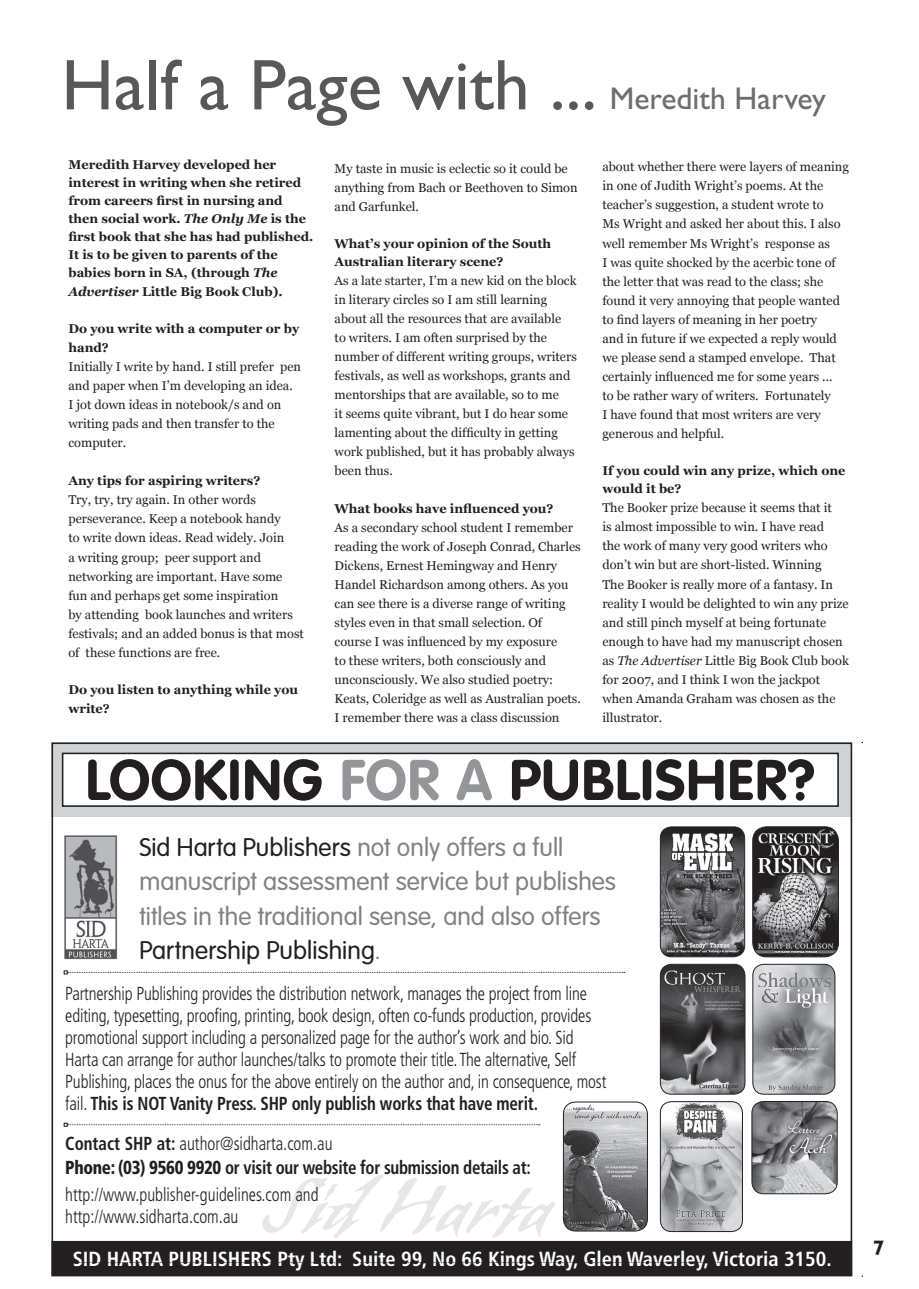
<style>
.page{position:relative;width:919px;height:1289px;background:#fff}
.page>*{position:absolute;margin:0;border:0;box-sizing:border-box;transform-origin:0 0}
.t1{font:72px "Gill Sans";color:#57585a}
.t2{font:700 56.4px "VAG Rounded";letter-spacing:.02em;color:#231f20}
.t3{font:31.5px "Gill Sans";color:#6c6d70}
.t4{font:300 25.05px/34.5px "VAG Rounded";color:#808285}
.t5{font:700 21px "Gill Sans";color:#231f20}
.t6{font:700 condensed 20.4px "Frutiger";color:#fff}
.t7{font:300 condensed 18.75px/21.9px "Frutiger";letter-spacing:-.01em;color:#231f20;scale:.9 1}
.t8{font:700 condensed 18.75px/24.2px "Frutiger";letter-spacing:-.02em;color:#231f20;scale:.9 1}
.t9{font:12.75px/19px "Georgia";color:#231f20}
.t10{font:700 12.75px/18.1px "Georgia";color:#231f20}
.s1{font-style:italic}
.s2{color:#939598}
.s3{color:#231f20}
.s4{font-weight:700}
.s5{font-weight:300}
.s6{font-weight:900}
</style>
<div class="page">
<svg style="left:262px;top:1175px;width:293px;height:63px"></svg>
<svg style="left:64px;top:1122px;width:476px;height:4px"></svg>
<svg style="left:64px;top:970px;width:560px;height:4px"></svg>
<div style="left:52px;top:1241px;width:799px;height:34px;background:#231f20"></div>
<div style="left:51px;top:1240px;width:801px;height:36px;border:2px solid #231f20"></div>
<img style="left:64px;top:835px;width:53px;height:124px">
<div style="left:51px;top:742px;width:801px;height:74px;background:#d1d2d4"></div>
<div style="left:63px;top:753px;width:775px;height:53px;background:#fff"></div>
<div style="left:62px;top:752px;width:776px;height:54px;border:2px solid #231f20"></div>
<img style="left:660px;top:1101px;width:82px;height:130px;border-radius:11px">
<div style="left:660px;top:1101px;width:82px;height:130px;border:1px solid #231f20;border-radius:11px"></div>
<img style="left:660px;top:964px;width:85px;height:129px;border-radius:11px">
<div style="left:660px;top:963px;width:85px;height:131px;border:1px solid #231f20;border-radius:11px"></div>
<img style="left:660px;top:826px;width:84px;height:130px;border-radius:11px">
<div style="left:660px;top:826px;width:85px;height:131px;border:1px solid #231f20;border-radius:11px"></div>
<img style="left:752px;top:964px;width:82px;height:130px;border-radius:11px">
<div style="left:752px;top:963px;width:83px;height:131px;border:1px solid #231f20;border-radius:11px"></div>
<img style="left:752px;top:826px;width:86px;height:130px;border-radius:14px">
<div style="left:752px;top:826px;width:86px;height:131px;border:1px solid #231f20;border-radius:14px"></div>
<img style="left:751px;top:1101px;width:86px;height:92px;border-radius:12px">
<div style="left:751px;top:1101px;width:86px;height:92px;border:1px solid #231f20;border-radius:12px"></div>
<img style="left:563px;top:1101px;width:84px;height:129px;border-radius:12px">
<div style="left:563px;top:1101px;width:84px;height:130px;border:1px solid #231f20;border-radius:12px"></div>
<h1 class="t1" style="left:61px;top:44px;width:537px">Half a Page with ...</h1>
<h3 class="t3" style="left:610px;top:81px;width:217px">Meredith Harvey</h3>
<p class="t10" style="left:68px;top:155px;width:246px">Meredith Harvey developed her interest in writing when she retired from careers first in nursing and then social work. <span class="s1">The Only Me</span> is the first book that she has had published.<br>It is to be given to parents of the babies born in SA, (through <span class="s1">The Advertiser</span> Little Big Book Club).</p>
<p class="t10" style="left:68px;top:319px;width:232px;line-height:19px">Do you write with a computer or by hand?</p>
<p class="t9" style="left:68px;top:357px;width:234px">Initially I write by hand. I still prefer pen and paper when I’m developing an idea.<br>I jot down ideas in notebook/s and on writing pads and then transfer to the computer.</p>
<p class="t10" style="left:68px;top:472px;width:193px">Any tips for aspiring writers?</p>
<p class="t9" style="left:68px;top:490px;width:237px">Try, try, try again. In other words perseverance. Keep a notebook handy<br>to write down ideas. Read widely. Join<br>a writing group; peer support and networking are important. Have some fun and perhaps get some inspiration<br>by attending book launches and writers festivals; and an added bonus is that most of these functions are free.</p>
<p class="t10" style="left:68px;top:680px;width:231px;line-height:19px">Do you listen to anything while you write?</p>
<p class="t9" style="left:334px;top:159px;width:244px">My taste in music is eclectic so it could be anything from Bach or Beethoven to Simon and Garfunkel.</p>
<p class="t10" style="left:334px;top:234px;width:218px">What’s your opinion of the South<br>Australian literary scene?</p>
<p class="t9" style="left:334px;top:271px;width:244px">As a late starter, I’m a new kid on the block in literary circles so I am still learning about all the resources that are available<br>to writers. I am often surprised by the number of different writing groups, writers festivals, as well as workshops, grants and mentorships that are available, so to me<br>it seems quite vibrant, but I do hear some lamenting about the difficulty in getting work published, but it has probably always been thus.</p>
<p class="t10" style="left:334px;top:499px;width:220px">What books have influenced you?</p>
<p class="t9" style="left:334px;top:517px;width:248px">As a secondary school student I remember reading the work of Joseph Conrad, Charles Dickens, Ernest Hemingway and Henry Handel Richardson among others. As you can see there is a diverse range of writing styles even in that small selection. Of course I was influenced by my exposure<br>to these writers, both consciously and unconsciously. We also studied poetry:<br>Keats, Coleridge as well as Australian poets.<br>I remember there was a class discussion</p>
<p class="t9" style="left:602px;top:157px;width:248px">about whether there were layers of meaning in one of Judith Wright’s poems. At the teacher’s suggestion, a student wrote to<br>Ms Wright and asked her about this. I also well remember Ms Wright’s response as<br>I was quite shocked by the acerbic tone of the letter that was read to the class; she found it very annoying that people wanted to find layers of meaning in her poetry<br>and in future if we expected a reply would we please send a stamped envelope. That certainly influenced me for some years ...<br>to be rather wary of writers. Fortunately<br>I have found that most writers are very generous and helpful.</p>
<p class="t10" style="left:602px;top:462px;width:245px">If you could win any prize, which one would it be?</p>
<p class="t9" style="left:602px;top:498px;width:248px">The Booker prize because it seems that it<br>is almost impossible to win. I have read<br>the work of many very good writers who don’t win but are short-listed. Winning<br>The Booker is really more of a fantasy. In reality I would be delighted to win any prize and still pinch myself at being fortunate enough to have had my manuscript chosen as <span class="s1">The Advertiser</span> Little Big Book Club book for 2007, and I think I won the jackpot when Amanda Graham was chosen as the illustrator.</p>
<h2 class="t2" style="left:86px;top:747px;width:730px">LOOKING <span class="s2">FOR A</span> PUBLISHER?</h2>
<h3 class="t4" style="left:139px;top:829px;width:478px"><span class="s3">Sid Harta Publishers</span> not only offers a full manuscript assessment service but publishes titles in the traditional sense, and also offers <span class="s3">Partnership Publishing</span>.</h3>
<p class="t7" style="left:65px;top:983px;width:602px">Partnership Publishing provides the distribution network, manages the project from line editing, typesetting, proofing, printing, book design, often co-funds production, provides promotional support including a personalized page for the author’s work and bio. Sid Harta can arrange for author launches/talks to promote their title. The alternative, Self Publishing, places the onus for the above entirely on the author and, in consequence, most fail. <span class="s4">This is NOT Vanity Press. SHP only publish works that have merit.</span></p>
<h3 class="t8" style="left:65px;top:1131px;width:518px">Contact SHP at: <span class="s5">author@sidharta.com.au<br></span><span class="s6">Phone: (03) 9560 9920</span> or visit our website for submission details at:</h3>
<h3 class="t7" style="left:65px;top:1183px;width:283px">http://www.publisher-guidelines.com and http://www.sidharta.com.au</h3>
<h3 class="t6" style="left:73px;top:1246px;width:760px">SID HARTA PUBLISHERS Pty Ltd: Suite 99, No 66 Kings Way, Glen Waverley, Victoria 3150.</h3>
<h3 class="t5" style="left:872px;top:1235px;width:13px">7</h3>
</div>
